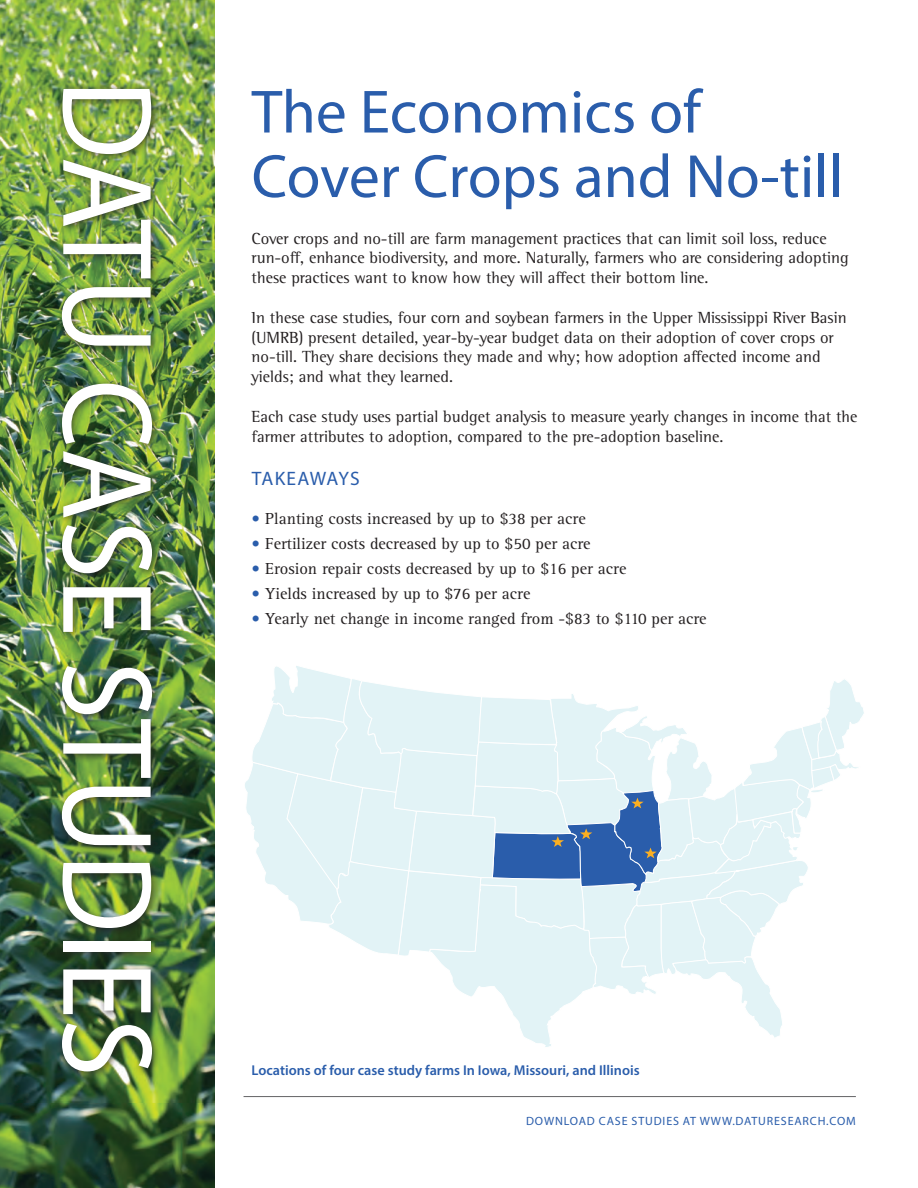
<style>
.page{position:relative;width:918px;height:1188px;background:#fff}
.page>*{position:absolute;margin:0;border:0;box-sizing:border-box;transform-origin:0 0}
.t1{font:129.45px "Myriad Pro";color:#fff;scale:.91 1}
.t2{font:61.5px/64.5px "Myriad Pro";color:#2a5dab}
.t3{font:19.5px "Myriad Pro";letter-spacing:.035em;color:#2a5dab}
.t4{font:16.5px/19.8px "Rotis Semi Serif Std";color:#231f20}
.t5{font:16.5px "Rotis Serif Std";color:#231f20}
.t6{font:600 14.25px "Myriad Pro";color:#2a5dab}
.t7{font:12px "Myriad Pro";letter-spacing:.07em;color:#2a5dab}
.s1{color:#2a5dab}
</style>
<div class="page">
<img style="left:0;top:0;width:215px;height:1188px">
<hr style="left:244px;top:1096px;width:612px;height:1px;background:#636366">
<div style="left:56px;top:83px;width:106px;height:998px;background:#231f20;opacity:.75"></div>
<svg style="left:245px;top:666px;width:619px;height:381px"></svg>
<h1 class="t1" style="left:187px;top:80px;width:1097px;rotate:90deg">DATU CASE STUDIES</h1>
<h2 class="t2" style="left:252px;top:79px;width:593px">The Economics of<br>Cover Crops and No-till</h2>
<p class="t4" style="left:252px;top:228px;width:599px">Cover crops and no-till are farm management practices that can limit soil loss, reduce run-off, enhance biodiversity, and more. Naturally, farmers who are considering adopting these practices want to know how they will affect their bottom line.</p>
<p class="t4" style="left:252px;top:308px;width:596px">In these case studies, four corn and soybean farmers in the Upper Mississippi River Basin (UMRB) present detailed, year-by-year budget data on their adoption of cover crops or no-till. They share decisions they made and why; how adoption affected income and yields; and what they learned.</p>
<p class="t4" style="left:252px;top:407px;width:607px">Each case study uses partial budget analysis to measure yearly changes in income that the farmer attributes to adoption, compared to the pre-adoption baseline.</p>
<p class="t3" style="left:252px;top:466px;width:109px">TAKEAWAYS</p>
<p class="t5" style="left:252px;top:509px;width:336px"><span class="s1">•</span> Planting costs increased by up to $38 per acre</p>
<p class="t5" style="left:252px;top:534px;width:340px"><span class="s1">•</span> Fertilizer costs decreased by up to $50 per acre</p>
<p class="t5" style="left:252px;top:559px;width:376px"><span class="s1">•</span> Erosion repair costs decreased by up to $16 per acre</p>
<p class="t5" style="left:252px;top:584px;width:280px"><span class="s1">•</span> Yields increased by up to $76 per acre</p>
<p class="t5" style="left:252px;top:609px;width:456px"><span class="s1">•</span> Yearly net change in income ranged from -$83 to $110 per acre</p>
<p class="t6" style="left:252px;top:1061px;width:390px">Locations of four case study farms In Iowa, Missouri, and Illinois</p>
<p class="t7" style="left:526px;top:1114px;width:331px">DOWNLOAD CASE STUDIES AT WWW.DATURESEARCH.COM</p>
</div>
